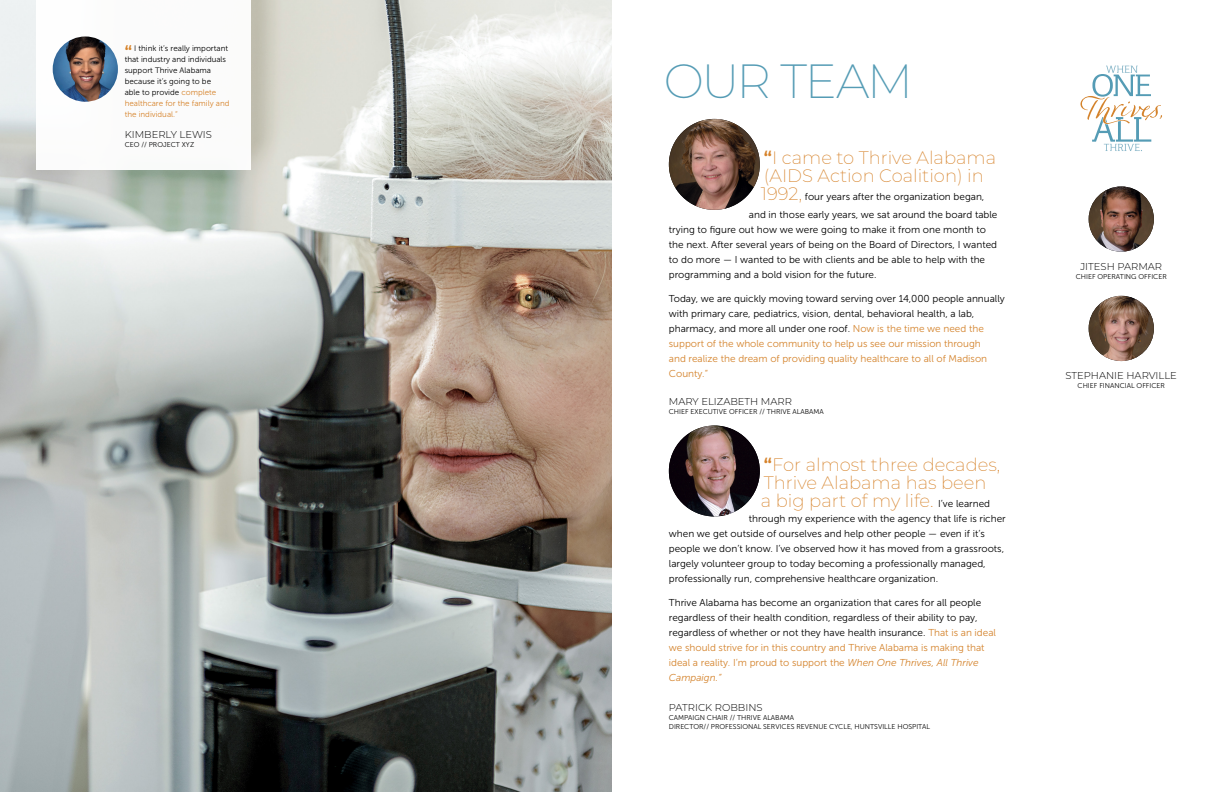
<style>
.page{position:relative;width:1224px;height:792px;background:#fff}
.page>*{position:absolute;margin:0;border:0;box-sizing:border-box;transform-origin:0 0}
.t1{font:200 48px "Montserrat";letter-spacing:-.05em;color:#559cb5}
.t2{font:200 18px/18px "Montserrat";color:#d6832b}
.t3{font:10px/15px "Museo Sans 300";color:#000}
.t4{font:300 10px "Montserrat";color:#000}
.t5{font:8px/11px "Museo Sans 300";color:#000}
.t6{font:7px/9px "Museo Sans 300";color:#000}
.s1{font-family:"Montserrat";font-weight:600;font-size:16px;color:#d6832b}
.s2{color:#d6832b}
.s3{font-weight:600}
.s4{font-family:"Montserrat";font-weight:200;font-size:18px;color:#d6832b}
.s5{color:#d4832c}
.s6{font-family:"Museo Sans 300";font-weight:400;font-size:10px;color:#000}
.s7{font-style:italic;color:#d4832c}
</style>
<div class="page">
<img style="left:0;top:0;width:612px;height:792px">
<div style="left:36px;top:0;width:215px;height:170px;background:#fff"></div>
<img style="left:53px;top:36px;width:65px;height:66px;border-radius:33px">
<img style="left:669px;top:119px;width:91px;height:91px;border-radius:45px">
<img style="left:1089px;top:186px;width:65px;height:66px;border-radius:33px">
<img style="left:1089px;top:296px;width:65px;height:65px;border-radius:33px">
<img style="left:669px;top:426px;width:91px;height:90px;border-radius:45px">
<svg style="left:1080px;top:66px;width:82px;height:85px"></svg>
<p class="t5" style="left:125px;top:43px;width:106px"><span class="s1">“</span> I think it’s really important that industry and individuals support Thrive Alabama because it’s going to be<br>able to provide <span class="s2">complete healthcare for the family and the individual.”</span></p>
<p class="t4" style="left:125px;top:127px;width:89px">KIMBERLY LEWIS</p>
<p class="t6" style="left:125px;top:140px;width:71px">CEO // PROJECT XYZ</p>
<h1 class="t1" style="left:664px;top:48px;width:251px">OUR TEAM</h1>
<h2 class="t2" style="left:764px;top:148px;width:234px"><span class="s3">“</span>I came to Thrive Alabama (AIDS Action Coalition) in</h2>
<p class="t3" style="left:749px;top:188px;width:250px;line-height:18px;text-align:center"><span class="s4">1992,</span> four years after the organization began,<br>and in those early years, we sat around the board table</p>
<p class="t3" style="left:669px;top:222px;width:330px">trying to figure out how we were going to make it from one month to the next. After several years of being on the Board of Directors, I wanted to do more — I wanted to be with clients and be able to help with the programming and a bold vision for the future.</p>
<p class="t3" style="left:669px;top:291px;width:338px">Today, we are quickly moving toward serving over 14,000 people annually with primary care, pediatrics, vision, dental, behavioral health, a lab, pharmacy, and more all under one roof. <span class="s5">Now is the time we need the support of the whole community to help us see our mission through<br>and realize the dream of providing quality healthcare to all of Madison County.”</span></p>
<p class="t4" style="left:669px;top:395px;width:125px">MARY ELIZABETH MARR</p>
<p class="t6" style="left:669px;top:407px;width:156px">CHIEF EXECUTIVE OFFICER // THRIVE ALABAMA</p>
<h2 class="t2" style="left:761px;top:455px;width:241px"><span class="s3">“</span>For almost three decades,<br>Thrive Alabama has been<br>a big part of my life. <span class="s6">I’ve learned</span></h2>
<p class="t3" style="left:669px;top:511px;width:338px;text-indent:80px">through my experience with the agency that life is richer when we get outside of ourselves and help other people — even if it’s people we don’t know. I’ve observed how it has moved from a grassroots, largely volunteer group to today becoming a professionally managed, professionally run, comprehensive healthcare organization.</p>
<p class="t3" style="left:669px;top:595px;width:329px">Thrive Alabama has become an organization that cares for all people regardless of their health condition, regardless of their ability to pay, regardless of whether or not they have health insurance. <span class="s5">That is an ideal we should strive for in this country and Thrive Alabama is making that ideal a reality. I’m proud to support the</span> <span class="s7">When One Thrives, All Thrive Campaign.”</span></p>
<p class="t4" style="left:669px;top:700px;width:95px">PATRICK ROBBINS</p>
<p class="t6" style="left:669px;top:713px;width:263px">CAMPAIGN CHAIR // THRIVE ALABAMA<br>DIRECTOR// PROFESSIONAL SERVICES REVENUE CYCLE, HUNTSVILLE HOSPITAL</p>
<p class="t4" style="left:1080px;top:259px;width:83px">JITESH PARMAR</p>
<p class="t6" style="left:1076px;top:272px;width:92px">CHIEF OPERATING OFFICER</p>
<p class="t4" style="left:1066px;top:369px;width:113px">STEPHANIE HARVILLE</p>
<p class="t6" style="left:1078px;top:381px;width:89px">CHIEF FINANCIAL OFFICER</p>
</div>
